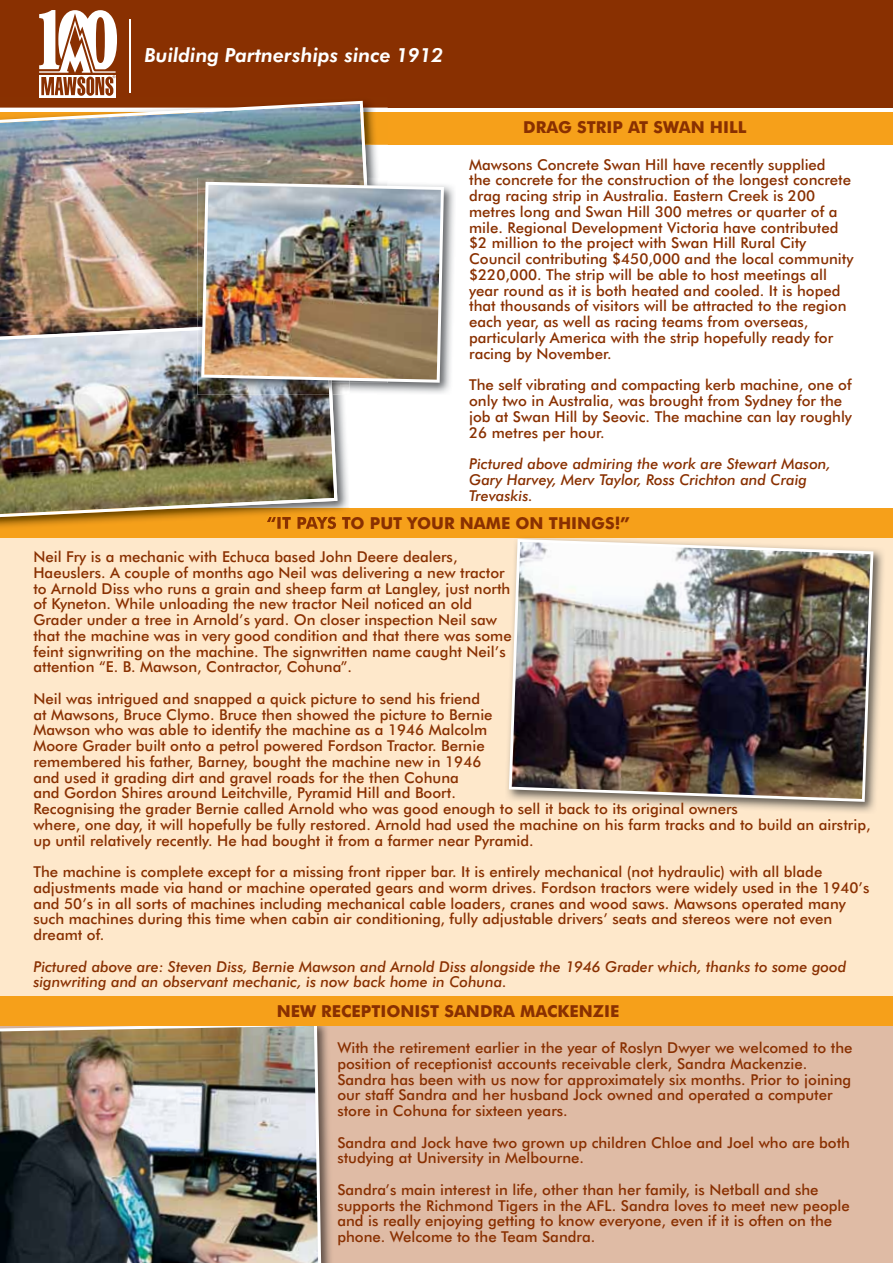
<style>
.page{position:relative;width:893px;height:1263px;background:#fff}
.page>*{position:absolute;margin:0;border:0;box-sizing:border-box;transform-origin:0 0}
.t1{font:italic 800 19.5px "Futura BT";color:#fff}
.t2{font:700 16.5px "Futura BT";color:#893001}
.t3{font:500 15px/15.8px "Futura BT";color:#893001}
.t4{font:italic 500 15px/15.8px "Futura BT";color:#893001}
</style>
<div class="page">
<div style="left:0;top:996px;width:893px;height:267px;background:#dfbba5"></div>
<div style="left:0;top:0;width:893px;height:107px;background:#893001"></div>
<hr style="left:130px;top:19px;width:1px;height:74px;background:#fff">
<div style="left:39px;top:75px;width:77px;height:22px;background:#fff"></div>
<svg style="left:39px;top:10px;width:78px;height:86px"></svg>
<div style="left:0;top:112px;width:893px;height:32px;background:#f6a01a"></div>
<div style="left:0;top:538px;width:893px;height:462px;background:#fee8cb"></div>
<div style="left:0;top:508px;width:893px;height:30px;background:#f6a01a"></div>
<img style="left:321px;top:1026px;width:10px;height:237px">
<img style="left:0;top:1026px;width:321px;height:237px">
<img style="left:507px;top:538px;width:376px;height:274px">
<img style="left:509px;top:539px;width:364px;height:263px">
<div style="left:0;top:996px;width:893px;height:30px;background:#f6a01a"></div>
<svg style="left:376px;top:144px;width:12px;height:1px"></svg>
<img style="left:39px;top:97px;width:77px;height:1px">
<img style="left:0;top:101px;width:376px;height:216px">
<img style="left:337px;top:395px;width:12px;height:113px">
<img style="left:267px;top:517px;width:82px;height:12px">
<img style="left:0;top:317px;width:197px;height:4px">
<img style="left:0;top:321px;width:337px;height:196px">
<img style="left:349px;top:185px;width:105px;height:208px">
<img style="left:197px;top:178px;width:152px;height:139px">
<img style="left:349px;top:178px;width:27px;height:4px">
<img style="left:332px;top:383px;width:17px;height:12px">
<img style="left:197px;top:321px;width:135px;height:74px">
<img style="left:201px;top:182px;width:243px;height:201px">
<h1 class="t1" style="left:145px;top:43px;width:300px">Building Partnerships since 1912</h1>
<p class="t2" style="left:523px;top:117px;width:225px">DRAG STRIP AT SWAN HILL</p>
<p class="t3" style="left:469px;top:156px;width:386px">Mawsons Concrete Swan Hill have recently supplied<br>the concrete for the construction of the longest concrete drag racing strip in Australia. Eastern Creek is 200 metres long and Swan Hill 300 metres or quarter of a mile. Regional Development Victoria have contributed $2 million to the project with Swan Hill Rural City Council contributing $450,000 and the local community $220,000. The strip will be able to host meetings all year round as it is both heated and cooled. It is hoped that thousands of visitors will be attracted to the region each year, as well as racing teams from overseas, particularly America with the strip hopefully ready for racing by November.</p>
<p class="t3" style="left:469px;top:377px;width:384px">The self vibrating and compacting kerb machine, one of only two in Australia, was brought from Sydney for the job at Swan Hill by Seovic. The machine can lay roughly 26 metres per hour.</p>
<p class="t4" style="left:469px;top:456px;width:363px">Pictured above admiring the work are Stewart Mason,<br>Gary Harvey, Merv Taylor, Ross Crichton and Craig<br>Trevaskis.</p>
<p class="t2" style="left:267px;top:513px;width:364px">“IT PAYS TO PUT YOUR NAME ON THINGS!”</p>
<p class="t3" style="left:33px;top:549px;width:480px">Neil Fry is a mechanic with Echuca based John Deere dealers, Haeuslers. A couple of months ago Neil was delivering a new tractor to Arnold Diss who runs a grain and sheep farm at Langley, just north of Kyneton. While unloading the new tractor Neil noticed an old Grader under a tree in Arnold’s yard. On closer inspection Neil saw that the machine was in very good condition and that there was some feint signwriting on the machine. The signwritten name caught Neil’s attention “E. B. Mawson, Contractor, Cohuna”.</p>
<p class="t3" style="left:33px;top:690px;width:839px">Neil was intrigued and snapped a quick picture to send his friend<br>at Mawsons, Bruce Clymo. Bruce then showed the picture to Bernie<br>Mawson who was able to identify the machine as a 1946 Malcolm<br>Moore Grader built onto a petrol powered Fordson Tractor. Bernie<br>remembered his father, Barney, bought the machine new in 1946<br>and used it grading dirt and gravel roads for the then Cohuna<br>and Gordon Shires around Leitchville, Pyramid Hill and Boort.<br>Recognising the grader Bernie called Arnold who was good enough to sell it back to its original owners<br>where, one day, it will hopefully be fully restored. Arnold had used the machine on his farm tracks and to build an airstrip, up until relatively recently. He had bought it from a farmer near Pyramid.</p>
<p class="t3" style="left:33px;top:864px;width:837px">The machine is complete except for a missing front ripper bar. It is entirely mechanical (not hydraulic) with all blade adjustments made via hand or machine operated gears and worm drives. Fordson tractors were widely used in the 1940’s and 50’s in all sorts of machines including mechanical cable loaders, cranes and wood saws. Mawsons operated many such machines during this time when cabin air conditioning, fully adjustable drivers’ seats and stereos were not even dreamt of.</p>
<p class="t4" style="left:33px;top:958px;width:814px">Pictured above are: Steven Diss, Bernie Mawson and Arnold Diss alongside the 1946 Grader which, thanks to some good signwriting and an observant mechanic, is now back home in Cohuna.</p>
<p class="t2" style="left:277px;top:1001px;width:344px">NEW RECEPTIONIST SANDRA MACKENZIE</p>
<p class="t3" style="left:337px;top:1040px;width:517px">With the retirement earlier in the year of Roslyn Dwyer we welcomed to the position of receptionist accounts receivable clerk, Sandra Mackenzie.<br>Sandra has been with us now for approximately six months. Prior to joining our staff Sandra and her husband Jock owned and operated a computer store in Cohuna for sixteen years.</p>
<p class="t3" style="left:337px;top:1134px;width:514px">Sandra and Jock have two grown up children Chloe and Joel who are both studying at University in Melbourne.</p>
<p class="t3" style="left:337px;top:1181px;width:514px">Sandra’s main interest in life, other than her family, is Netball and she supports the Richmond Tigers in the AFL. Sandra loves to meet new people and is really enjoying getting to know everyone, even if it is often on the phone. Welcome to the Team Sandra.</p>
</div>
